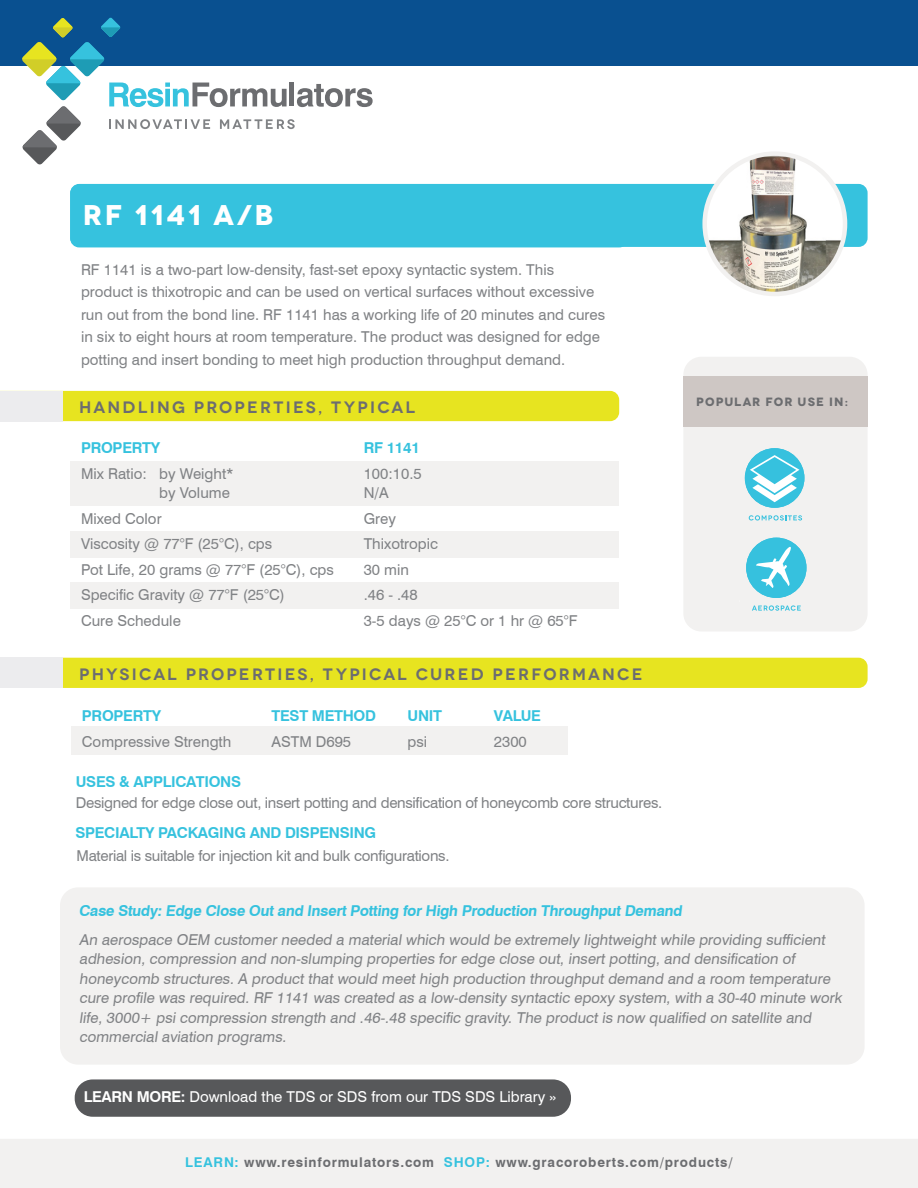
<style>
.page{position:relative;width:918px;height:1188px;background:#fff}
.page>*{position:absolute;margin:0;border:0;box-sizing:border-box;transform-origin:0 0}
.t1{font:700 28.5px "Novecentowide";letter-spacing:.09em;color:#fff}
.body_copy{font:600 16.5px "Novecentowide";letter-spacing:.13em;color:#6c6d70}
.t2{font:15px/19.5px "Swiss 721 BT";color:#808285}
.t3{font:700 15px "Swiss 721 BT";letter-spacing:-.02em;color:#36c2de}
.t4{font:15px "Swiss 721 BT";letter-spacing:-.02em;color:#808285}
.t5{font:15px "Swiss 721 BT";color:#fff}
.body_copy-2{font:700 13.5px "Swiss 721 BT";letter-spacing:.06em;color:#6c6d70}
.t6{font:700 12px "Novecentowide";letter-spacing:.08em;color:#6c6d70}
.s1{font-weight:700}
.s2{color:#36c2de}
</style>
<div class="page">
<div style="left:0;top:1139px;width:918px;height:49px;background:#f2f1f0"></div>
<div style="left:60px;top:887px;width:805px;height:178px;background:#f2f1f0;border-radius:18px"></div>
<div style="left:683px;top:357px;width:185px;height:275px;background:#f2f1f0;border-radius:18px"></div>
<div style="left:683px;top:376px;width:185px;height:51px;background:#cec7c4"></div>
<div style="left:70px;top:462px;width:549px;height:44px;background:#f2f1f0"></div>
<div style="left:70px;top:531px;width:549px;height:26px;background:#f2f1f0"></div>
<div style="left:70px;top:583px;width:549px;height:26px;background:#f2f1f0"></div>
<div style="left:75px;top:1079px;width:496px;height:38px;background:#57585a;border-radius:18px"></div>
<div style="left:63px;top:391px;width:556px;height:30px;background:#e7e420"></div>
<div style="left:63px;top:658px;width:805px;height:30px;background:#e7e420"></div>
<div style="left:0;top:0;width:918px;height:66px;background:#095090"></div>
<svg style="left:22px;top:18px;width:351px;height:147px"></svg>
<div style="left:0;top:391px;width:63px;height:30px;background:#ececee"></div>
<div style="left:0;top:658px;width:63px;height:30px;background:#ececee"></div>
<div style="left:70px;top:184px;width:798px;height:63px;background:#36c2de;border-radius:9px"></div>
<img style="left:705px;top:154px;width:140px;height:140px;border-radius:70px">
<div style="left:702px;top:151px;width:145px;height:145px;border:4px solid #f2f1f0;border-radius:50%"></div>
<svg style="left:749px;top:515px;width:53px;height:6px"></svg>
<div style="left:745px;top:448px;width:59px;height:60px;background:#36c1de;border-radius:50%"></div>
<svg style="left:749px;top:455px;width:51px;height:49px"></svg>
<div style="left:71px;top:727px;width:496px;height:28px;background:#f2f1f0"></div>
<div style="left:746px;top:538px;width:60px;height:60px;background:#36c1de;border-radius:50%"></div>
<svg style="left:752px;top:605px;width:49px;height:6px"></svg>
<svg style="left:756px;top:547px;width:35px;height:41px"></svg>
<p class="t1" style="left:83px;top:197px;width:192px">RF 1141 A/B</p>
<p class="t2" style="left:81px;top:258px;width:526px;line-height:22.5px">RF 1141 is a two-part low-density, fast-set epoxy syntactic system. This product is thixotropic and can be used on vertical surfaces without excessive run out from the bond line. RF 1141 has a working life of 20 minutes and cures in six to eight hours at room temperature. The product was designed for edge potting and insert bonding to meet high production throughput demand.</p>
<p class="body_copy" style="left:79px;top:397px;width:337px">HANDLING PROPERTIES, TYPICAL</p>
<p class="t3" style="left:81px;top:439px;width:81px">PROPERTY</p>
<p class="t2" style="left:81px;top:464px;width:154px">Mix Ratio: by Weight*</p>
<p class="t2" style="left:159px;top:483px;width:72px">by Volume</p>
<p class="t2" style="left:81px;top:509px;width:82px">Mixed Color</p>
<p class="t2" style="left:81px;top:534px;width:193px">Viscosity @ 77°F (25°C), cps</p>
<p class="t2" style="left:81px;top:560px;width:254px">Pot Life, 20 grams @ 77°F (25°C), cps</p>
<p class="t2" style="left:81px;top:585px;width:205px">Specific Gravity @ 77°F (25°C)</p>
<p class="t2" style="left:81px;top:611px;width:101px">Cure Schedule</p>
<p class="t3" style="left:364px;top:439px;width:58px">RF 1141</p>
<p class="t2" style="left:364px;top:464px;width:59px">100:10.5</p>
<p class="t2" style="left:364px;top:483px;width:26px">N/A</p>
<p class="t2" style="left:364px;top:509px;width:34px">Grey</p>
<p class="t2" style="left:364px;top:534px;width:76px">Thixotropic</p>
<p class="t2" style="left:364px;top:560px;width:47px">30 min</p>
<p class="t2" style="left:364px;top:585px;width:56px">.46 - .48</p>
<p class="t2" style="left:364px;top:611px;width:215px">3-5 days @ 25°C or 1 hr @ 65°F</p>
<p class="body_copy" style="left:79px;top:664px;width:565px">PHYSICAL PROPERTIES, TYPICAL CURED PERFORMANCE</p>
<p class="t3" style="left:82px;top:707px;width:81px">PROPERTY</p>
<p class="t2" style="left:82px;top:731px;width:151px">Compressive Strength</p>
<p class="t3" style="left:272px;top:707px;width:106px">TEST METHOD</p>
<p class="t2" style="left:272px;top:731px;width:81px">ASTM D695</p>
<p class="t3" style="left:408px;top:707px;width:36px">UNIT</p>
<p class="t2" style="left:408px;top:731px;width:21px">psi</p>
<p class="t3" style="left:494px;top:707px;width:49px">VALUE</p>
<p class="t2" style="left:494px;top:731px;width:34px">2300</p>
<p class="t3" style="left:76px;top:772px;width:167px">USES &amp; APPLICATIONS</p>
<p class="t3" style="left:75px;top:823px;width:302px">SPECIALTY PACKAGING AND DISPENSING</p>
<p class="t4" style="left:76px;top:794px;width:588px">Designed for edge close out, insert potting and densification of honeycomb core structures.</p>
<p class="t4" style="left:77px;top:846px;width:375px">Material is suitable for injection kit and bulk configurations.</p>
<p class="t6" style="left:696px;top:394px;width:153px">POPULAR FOR USE IN:</p>
<p class="t3" style="left:79px;top:902px;width:607px">Case Study: Edge Close Out and Insert Potting for High Production Throughput Demand</p>
<p class="t2" style="left:79px;top:930px;width:767px">An aerospace OEM customer needed a material which would be extremely lightweight while providing sufficient adhesion, compression and non-slumping properties for edge close out, insert potting, and densification of honeycomb structures. A product that would meet high production throughput demand and a room temperature cure profile was required. RF 1141 was created as a low-density syntactic epoxy system, with a 30-40 minute work life, 3000+ psi compression strength and .46-.48 specific gravity. The product is now qualified on satellite and commercial aviation programs.</p>
<p class="t5" style="left:84px;top:1088px;width:474px"><span class="s1">LEARN MORE:</span> Download the TDS or SDS from our TDS SDS Library »</p>
<p class="body_copy-2" style="left:185px;top:1154px;width:549px"><span class="s2">LEARN:</span> www.resinformulators.com <span class="s2">SHOP:</span> www.gracoroberts.com/products/</p>
</div>
